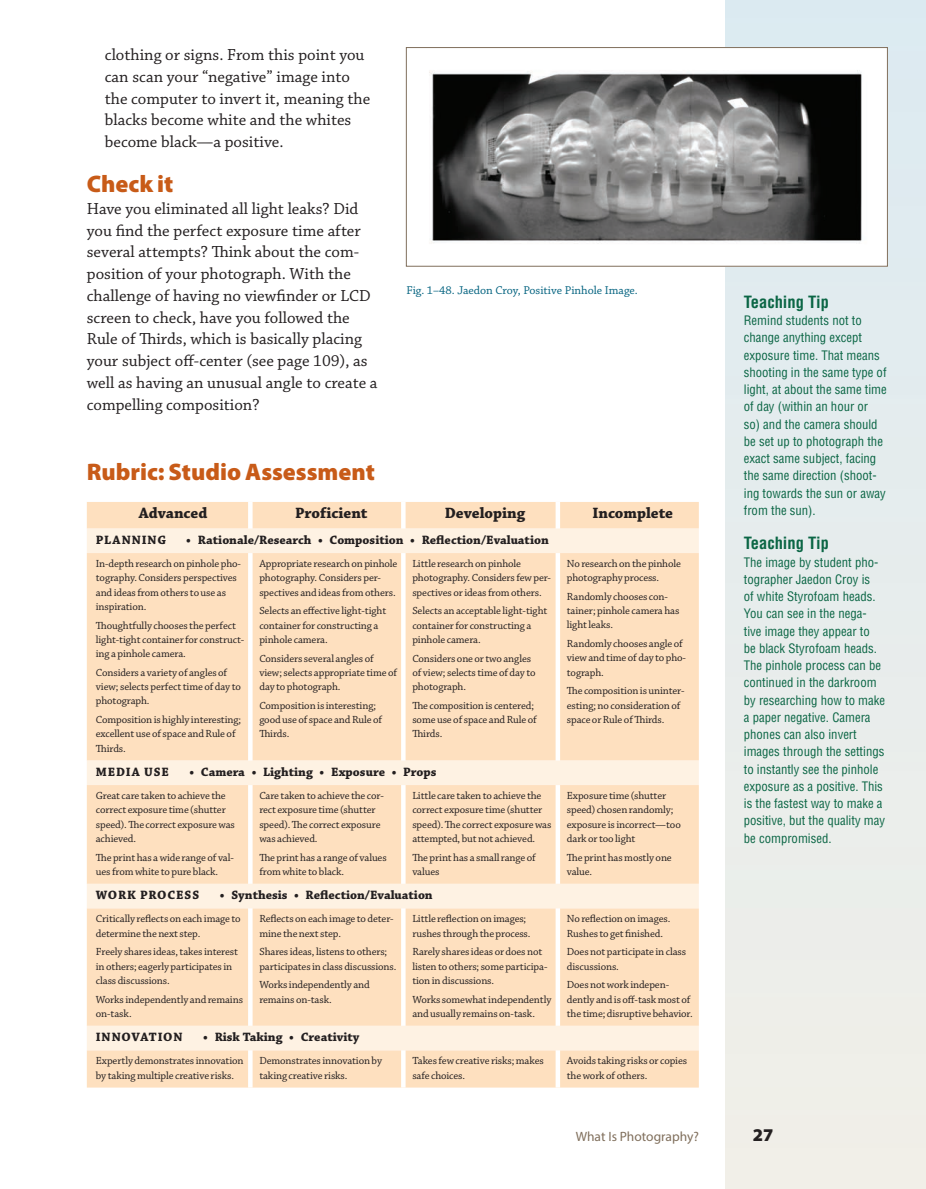
<style>
.page{position:relative;width:926px;height:1189px;background:#fff}
.page>*{position:absolute;margin:0;border:0;box-sizing:border-box;transform-origin:0 0}
.t1{font:900 24px "Myriad Pro";color:#c85b18}
.t2{font:900 18px "Myriad Pro";color:#231f20}
.t3{font:16.8px/21.8px "Chaparral Pro";color:#231f20}
.t4{font:700 condensed 16.5px "Helvetica";color:#0b6645}
.t5{font:700 15.75px "Chaparral Pro";color:#231f20}
.t6{font:13.5px "Myriad Pro";color:#806f5c}
.t7{font:condensed 12.75px/17.2px "Helvetica";color:#0b6645}
.t8{font:700 12.75px "Chaparral Pro";color:#231f20}
.t9{font:700 12.75px "Chaparral Pro";letter-spacing:.065em;color:#231f20}
.t10{font:700 12.75px "Chaparral Pro";letter-spacing:.06em;color:#231f20}
.t11{font:700 12.75px "Chaparral Pro";letter-spacing:.075em;color:#231f20}
.t12{font:12px "Chaparral Pro";color:#046380}
.t13{font:10.8px/14.2px "Chaparral Pro";letter-spacing:-.01em;color:#231f20}
</style>
<div class="page">
<div style="left:726px;top:0;width:200px;height:1189px;background:#e9edec"></div>
<div style="left:87px;top:502px;width:612px;height:586px;background:#fee0bf"></div>
<svg style="left:87px;top:529px;width:612px;height:521px;background:#fee3c5"></svg>
<div style="left:401px;top:553px;width:5px;height:208px;background:#fff"></div>
<div style="left:401px;top:785px;width:5px;height:99px;background:#fff"></div>
<div style="left:401px;top:908px;width:5px;height:118px;background:#fff"></div>
<div style="left:401px;top:1050px;width:5px;height:38px;background:#fff"></div>
<div style="left:248px;top:502px;width:5px;height:27px;background:#fff"></div>
<div style="left:401px;top:502px;width:5px;height:27px;background:#fff"></div>
<hr style="left:556px;top:502px;width:4px;height:27px;background:#fff">
<div style="left:248px;top:553px;width:5px;height:208px;background:#fff"></div>
<hr style="left:556px;top:553px;width:4px;height:208px;background:#fff">
<div style="left:248px;top:785px;width:5px;height:99px;background:#fff"></div>
<hr style="left:556px;top:785px;width:4px;height:99px;background:#fff">
<div style="left:248px;top:908px;width:5px;height:118px;background:#fff"></div>
<hr style="left:556px;top:908px;width:4px;height:118px;background:#fff">
<div style="left:248px;top:1050px;width:5px;height:38px;background:#fff"></div>
<hr style="left:556px;top:1050px;width:4px;height:38px;background:#fff">
<img style="left:429px;top:49px;width:457px;height:216px">
<div style="left:406px;top:47px;width:482px;height:220px;border:1px solid #806f5c"></div>
<h3 class="t3" style="left:105px;top:45px;width:267px">clothing or signs. From this point you can scan your “negative” image into the computer to invert it, meaning the blacks become white and the whites become black—a positive.</h3>
<h1 class="t1" style="left:87px;top:168px;width:88px">Check it</h1>
<p class="t3" style="left:87px;top:198px;width:292px">Have you eliminated all light leaks? Did you find the perfect exposure time after several attempts? Think about the com&shy;position of your photograph. With the challenge of having no viewfinder or LCD screen to check, have you followed the Rule of Thirds, which is basically placing your subject off-center (see page 109), as well as having an unusual angle to create a compelling composition?</p>
<h1 class="t1" style="left:87px;top:456px;width:290px">Rubric: Studio Assessment</h1>
<p class="t12" style="left:406px;top:283px;width:233px">Fig. 1–48. Jaedon Croy, Positive Pinhole Image.</p>
<h3 class="t5" style="left:139px;top:504px;width:70px">Advanced</h3>
<h3 class="t5" style="left:295px;top:504px;width:74px">Proficient</h3>
<h3 class="t5" style="left:445px;top:504px;width:82px">Developing</h3>
<h3 class="t5" style="left:593px;top:504px;width:82px">Incomplete</h3>
<p class="t11" style="left:96px;top:532px;width:72px">PLANNING</p>
<p class="t8" style="left:186px;top:532px;width:364px">• Rationale/Research • Composition • Reflection/Evaluation</p>
<p class="t13" style="left:96px;top:557px;width:147px">In-depth research on pinhole pho&shy;tography. Considers perspectives and ideas from others to use as inspiration.</p>
<p class="t13" style="left:96px;top:618px;width:150px">Thoughtfully chooses the perfect light-tight container for construct&shy;ing a pinhole camera.</p>
<p class="t13" style="left:96px;top:666px;width:147px">Considers a variety of angles of view; selects perfect time of day to photograph.</p>
<p class="t13" style="left:96px;top:713px;width:147px">Composition is highly interesting; excellent use of space and Rule of<br>Thirds.</p>
<p class="t13" style="left:567px;top:557px;width:116px">No research on the pinhole photography process.</p>
<p class="t13" style="left:567px;top:590px;width:114px">Randomly chooses con&shy;tainer; pinhole camera has light leaks.</p>
<p class="t13" style="left:567px;top:637px;width:121px">Randomly chooses angle of view and time of day to pho&shy;tograph.</p>
<p class="t13" style="left:567px;top:684px;width:119px">The composition is uninter&shy;esting; no consideration of space or Rule of Thirds.</p>
<p class="t13" style="left:412px;top:557px;width:140px">Little research on pinhole photography. Considers few per&shy;spectives or ideas from others.</p>
<p class="t13" style="left:412px;top:604px;width:137px">Selects an acceptable light-tight container for constructing a pinhole camera.</p>
<p class="t13" style="left:412px;top:651px;width:125px">Considers one or two angles of view; selects time of day to photograph.</p>
<p class="t13" style="left:412px;top:699px;width:126px">The composition is centered; some use of space and Rule of<br>Thirds.</p>
<p class="t13" style="left:259px;top:557px;width:140px">Appropriate research on pinhole photography. Considers per&shy;spectives and ideas from others.</p>
<p class="t13" style="left:259px;top:604px;width:128px">Selects an effective light-tight container for constructing a pinhole camera.</p>
<p class="t13" style="left:259px;top:651px;width:139px">Considers several angles of view; selects appropriate time of day to photograph.</p>
<p class="t13" style="left:259px;top:699px;width:124px">Composition is interesting; good use of space and Rule of<br>Thirds.</p>
<p class="t9" style="left:96px;top:764px;width:74px">MEDIA USE</p>
<p class="t8" style="left:189px;top:764px;width:249px">• Camera • Lighting • Exposure • Props</p>
<p class="t13" style="left:96px;top:789px;width:141px">Great care taken to achieve the correct exposure time (shutter speed). The correct exposure was achieved.</p>
<p class="t13" style="left:96px;top:850px;width:140px">The print has a wide range of val&shy;ues from white to pure black.</p>
<p class="t13" style="left:412px;top:789px;width:141px">Little care taken to achieve the correct exposure time (shutter speed). The correct exposure was attempted, but not achieved.</p>
<p class="t13" style="left:412px;top:850px;width:125px">The print has a small range of values</p>
<p class="t13" style="left:259px;top:789px;width:126px">Care taken to achieve the cor&shy;rect exposure time (shutter speed). The correct exposure was achieved.</p>
<p class="t13" style="left:259px;top:850px;width:129px">The print has a range of values from white to black.</p>
<p class="t9" style="left:96px;top:888px;width:105px">WORK PROCESS</p>
<p class="t8" style="left:220px;top:888px;width:215px">• Synthesis • Reflection/Evaluation</p>
<p class="t13" style="left:96px;top:912px;width:146px">Critically reflects on each image to determine the next step.</p>
<p class="t13" style="left:96px;top:945px;width:144px">Freely shares ideas, takes interest in others; eagerly participates in class discussions.</p>
<p class="t13" style="left:96px;top:992px;width:149px">Works independently and remains on-task.</p>
<p class="t13" style="left:412px;top:912px;width:120px">Little reflection on images; rushes through the process.</p>
<p class="t13" style="left:412px;top:945px;width:137px">Rarely shares ideas or does not listen to others; some participa&shy;tion in discussions.</p>
<p class="t13" style="left:412px;top:992px;width:141px">Works somewhat independently and usually remains on-task.</p>
<p class="t13" style="left:259px;top:912px;width:136px">Reflects on each image to deter&shy;mine the next step.</p>
<p class="t13" style="left:259px;top:945px;width:139px">Shares ideas, listens to others; participates in class discussions.</p>
<p class="t13" style="left:259px;top:978px;width:112px">Works independently and remains on-task.</p>
<p class="t13" style="left:567px;top:789px;width:116px">Exposure time (shutter speed) chosen randomly; exposure is incorrect—too dark or too light</p>
<p class="t13" style="left:567px;top:850px;width:106px">The print has mostly one value.</p>
<p class="t13" style="left:567px;top:912px;width:105px">No reflection on images.<br>Rushes to get finished.</p>
<p class="t13" style="left:567px;top:945px;width:121px">Does not participate in class discussions.</p>
<p class="t13" style="left:567px;top:978px;width:128px">Does not work indepen&shy;dently and is off-task most of the time; disruptive behavior.</p>
<p class="t10" style="left:96px;top:1030px;width:88px">INNOVATION</p>
<p class="t8" style="left:203px;top:1030px;width:158px">• Risk Taking • Creativity</p>
<p class="t13" style="left:96px;top:1054px;width:149px">Expertly demonstrates innovation by taking multiple creative risks.</p>
<p class="t13" style="left:259px;top:1054px;width:124px">Demonstrates innovation by taking creative risks.</p>
<p class="t13" style="left:412px;top:1054px;width:133px">Takes few creative risks; makes safe choices.</p>
<p class="t13" style="left:567px;top:1054px;width:122px">Avoids taking risks or copies the work of others.</p>
<h3 class="t4" style="left:744px;top:291px;width:87px">Teaching Tip</h3>
<p class="t7" style="left:744px;top:312px;width:145px">Remind students not to change anything except exposure time. That means shooting in the same type of light, at about the same time of day (within an hour or so) and the camera should be set up to photograph the exact same subject, facing the same direction (shoot&shy;ing towards the sun or away from the sun).</p>
<h3 class="t4" style="left:744px;top:533px;width:87px">Teaching Tip</h3>
<p class="t7" style="left:744px;top:553px;width:143px">The image by student pho&shy;tographer Jaedon Croy is<br>of white Styrofoam heads.<br>You can see in the nega&shy;tive image they appear to<br>be black Styrofoam heads.<br>The pinhole process can be continued in the darkroom by researching how to make a paper negative. Camera phones can also invert images through the settings to instantly see the pinhole exposure as a positive. This is the fastest way to make a positive, but the quality may be compromised.</p>
<p class="t6" style="left:576px;top:1128px;width:125px">What Is Photography?</p>
<h2 class="t2" style="left:753px;top:1123px;width:22px">27</h2>
</div>
